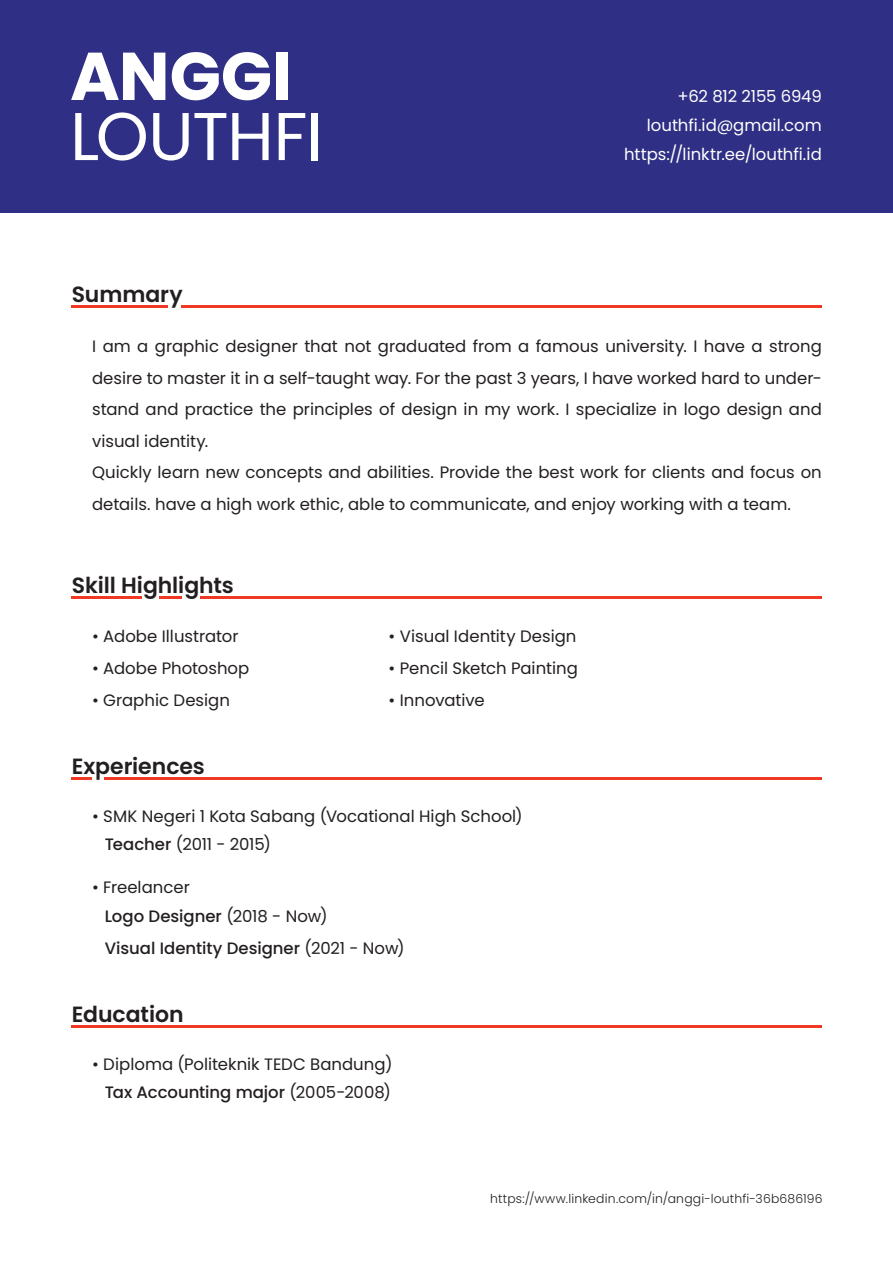
<style>
.page{position:relative;width:893px;height:1263px;background:#fff}
.page>*{position:absolute;margin:0;border:0;box-sizing:border-box;transform-origin:0 0}
.t1{font:600 22.05px "Poppins";letter-spacing:-.005em;color:#231f20}
.t2{font:16.5px/31.5px "Poppins";color:#231f20}
.t3{font:16.5px/29px "Poppins";color:#fff;text-align:right}
.t4{font:500 16.5px "Poppins";color:#231f20}
.t5{font:300 12.45px "Poppins";letter-spacing:.015em;color:#231f20}
.s1{font-weight:500}
.s2{font-weight:400}
</style>
<div class="page">
<div style="left:0;top:0;width:893px;height:213px;background:#2f2f85"></div>
<svg style="left:71px;top:53px;width:94px;height:47px"></svg>
<svg style="left:172px;top:52px;width:98px;height:48px"></svg>
<div style="left:277px;top:53px;width:11px;height:47px;background:#fff"></div>
<svg style="left:75px;top:112px;width:71px;height:49px"></svg>
<svg style="left:153px;top:113px;width:73px;height:48px"></svg>
<svg style="left:232px;top:113px;width:37px;height:47px"></svg>
<svg style="left:279px;top:113px;width:26px;height:47px"></svg>
<div style="left:311px;top:113px;width:6px;height:47px;background:#fff"></div>
<hr style="left:71px;top:306px;width:97px;height:2px;background:#ef3922">
<hr style="left:181px;top:306px;width:641px;height:2px;background:#ef3922">
<hr style="left:71px;top:596px;width:70px;height:2px;background:#ef3922">
<hr style="left:159px;top:596px;width:23px;height:2px;background:#ef3922">
<hr style="left:200px;top:596px;width:622px;height:2px;background:#ef3922">
<hr style="left:71px;top:777px;width:21px;height:3px;background:#ef3922">
<hr style="left:105px;top:777px;width:717px;height:3px;background:#ef3922">
<hr style="left:71px;top:1025px;width:751px;height:2px;background:#ef3922">
<p class="t3" style="left:624px;top:82px;width:199px">+62 812 2155 6949 louthfi.id@gmail.com https://linktr.ee/louthfi.id</p>
<h1 class="t1" style="left:72px;top:282px;width:113px">Summary</h1>
<p class="t2" style="left:92px;top:331px;width:731px">I am a graphic designer that not graduated from a famous university. I have a strong desire to master it in a self-taught way. For the past 3 years, I have worked hard to under&shy;stand and practice the principles of design in my work. I specialize in logo design and visual identity.<br>Quickly learn new concepts and abilities. Provide the best work for clients and focus on details. have a high work ethic, able to communicate, and enjoy working with a team.</p>
<h1 class="t1" style="left:72px;top:572px;width:164px">Skill Highlights</h1>
<p class="t2" style="left:92px;top:621px;width:148px">• Adobe Illustrator</p>
<p class="t2" style="left:92px;top:652px;width:159px">• Adobe Photoshop</p>
<p class="t2" style="left:92px;top:684px;width:139px">• Graphic Design</p>
<h1 class="t1" style="left:72px;top:753px;width:135px">Experiences</h1>
<p class="t2" style="left:389px;top:621px;width:189px">• Visual Identity Design</p>
<p class="t2" style="left:389px;top:652px;width:191px">• Pencil Sketch Painting</p>
<p class="t2" style="left:389px;top:684px;width:98px">• Innovative</p>
<p class="t2" style="left:105px;top:802px;width:419px;line-height:28.3px;text-indent:-13px">• SMK Negeri 1 Kota Sabang (Vocational High School)<br><span class="s1">Teacher</span> (2011 - 2015)</p>
<p class="t2" style="left:105px;top:873px;width:224px;line-height:28.3px;text-indent:-13px">• Freelancer<br><span class="s1">Logo Designer</span> (2018 - Now)</p>
<p class="t4" style="left:105px;top:939px;width:302px">Visual Identity Designer <span class="s2">(2021 - Now)</span></p>
<h1 class="t1" style="left:72px;top:1001px;width:113px">Education</h1>
<p class="t2" style="left:92px;top:1050px;width:302px;line-height:28.3px;text-align:right">• Diploma (Politeknik TEDC Bandung)<br><span class="s1">Tax Accounting major</span> (2005-2008)</p>
<p class="t5" style="left:490px;top:1191px;width:334px">https://www.linkedin.com/in/anggi-louthfi-36b686196</p>
</div>
